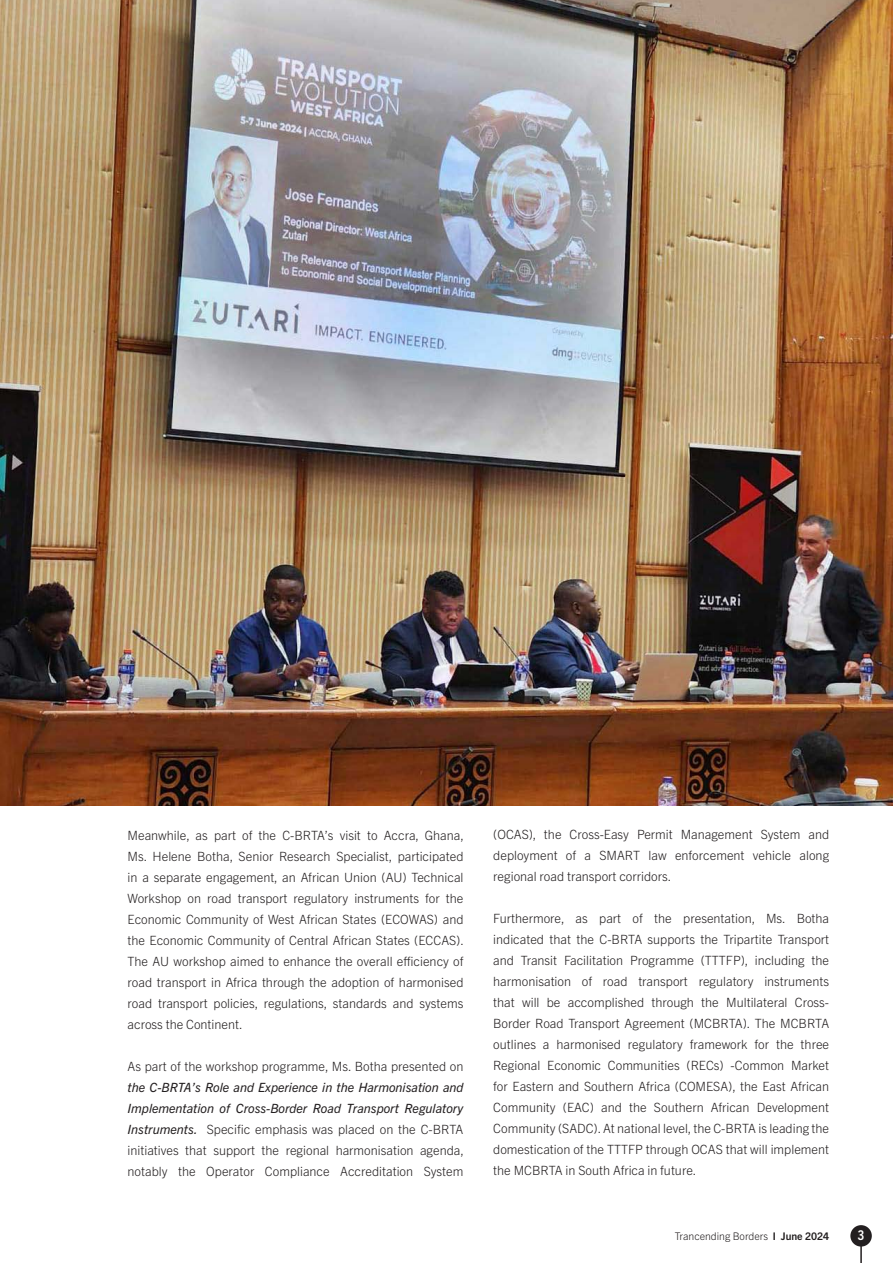
<style>
.page{position:relative;width:893px;height:1263px;background:#fff}
.page>*{position:absolute;margin:0;border:0;box-sizing:border-box;transform-origin:0 0}
.t1{font:700 condensed 13.5px "Trade Gothic Next LT Pro";color:#fff}
.t2{font:300 12.75px/21px "Trade Gothic Next LT Pro";color:#231f20;text-align:justify}
.t3{font:300 10.5px "Trade Gothic Next LT Pro";color:#231f20}
.s1{font-weight:400;font-style:italic}
.s2{font-weight:700}
</style>
<div class="page">
<hr style="left:860px;top:1240px;width:2px;height:23px;background:#231f20">
<div style="left:850px;top:1225px;width:22px;height:21px;background:#231f20;border-radius:50%"></div>
<img style="left:0;top:0;width:893px;height:806px">
<p class="t2" style="left:128px;top:824px;width:338px">Meanwhile, as part of the C-BRTA’s visit to Accra, Ghana, Ms. Helene Botha, Senior Research Specialist, participated in a separate engagement, an African Union (AU) Technical Workshop on road transport regulatory instruments for the Economic Community of West African States (ECOWAS) and the Economic Community of Central African States (ECCAS).<br>The AU workshop aimed to enhance the overall efficiency of road transport in Africa through the adoption of harmonised road transport policies, regulations, standards and systems across the Continent.</p>
<p class="t2" style="left:128px;top:1055px;width:338px">As part of the workshop programme, Ms. Botha presented on <span class="s1">the C-BRTA’s Role and Experience in the Harmonisation and Implementation of Cross-Border Road Transport Regulatory Instruments.</span> Specific emphasis was placed on the C-BRTA initiatives that support the regional harmonisation agenda, notably the Operator Compliance Accreditation System</p>
<p class="t2" style="left:493px;top:823px;width:337px">(OCAS), the Cross-Easy Permit Management System and deployment of a SMART law enforcement vehicle along regional road transport corridors.</p>
<p class="t2" style="left:493px;top:907px;width:337px">Furthermore, as part of the presentation, Ms. Botha indicated that the C-BRTA supports the Tripartite Transport and Transit Facilitation Programme (TTTFP), including the harmonisation of road transport regulatory instruments that will be accomplished through the Multilateral Cross-Border Road Transport Agreement (MCBRTA). The MCBRTA outlines a harmonised regulatory framework for the three Regional Economic Communities (RECs) -Common Market for Eastern and Southern Africa (COMESA), the East African Community (EAC) and the Southern African Development Community (SADC). At national level, the C-BRTA is leading the domestication of the TTTFP through OCAS that will implement the MCBRTA in South Africa in future.</p>
<p class="t3" style="left:675px;top:1229px;width:156px">Trancending Borders <span class="s2">I June 2024</span></p>
<p class="t1" style="left:858px;top:1226px;width:8px">3</p>
</div>
